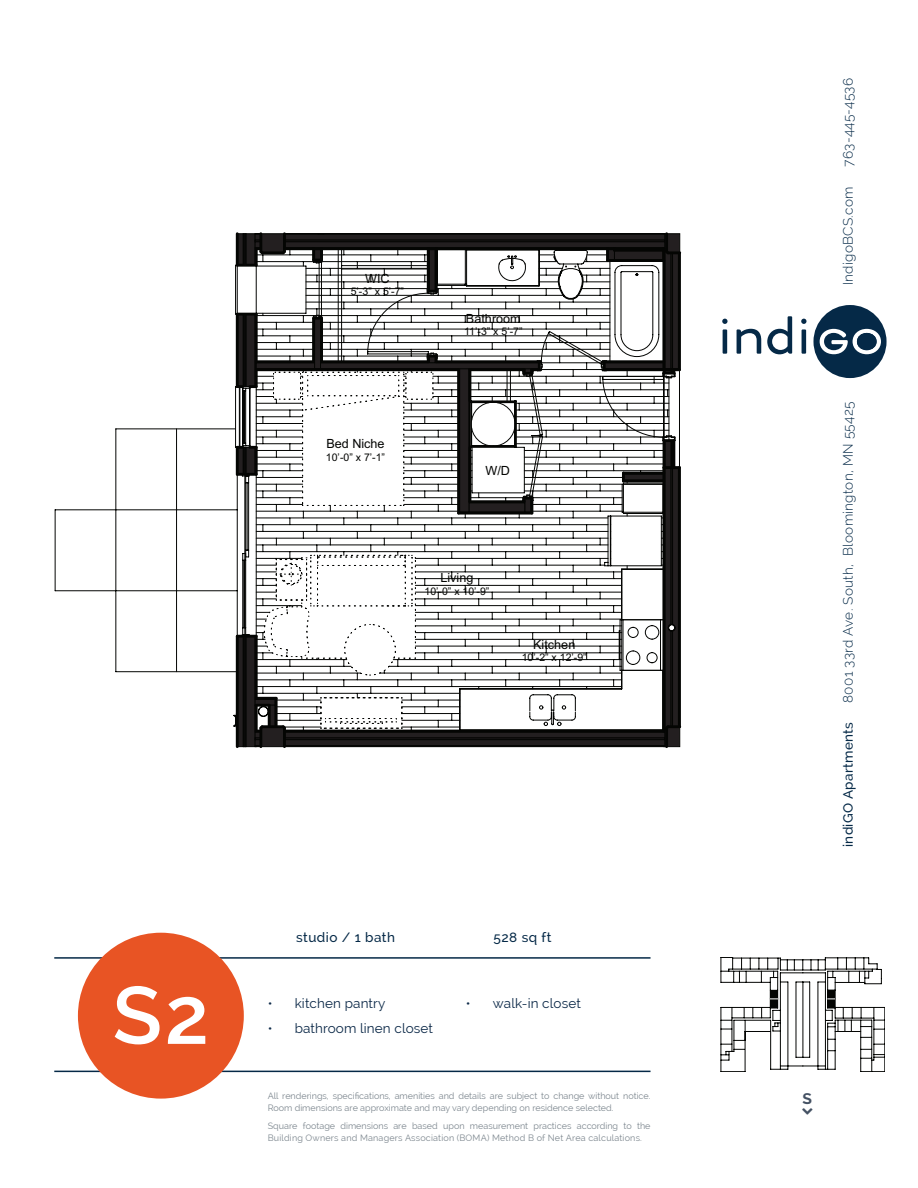
<style>
.page{position:relative;width:918px;height:1188px;background:#fff}
.page>*{position:absolute;margin:0;border:0;box-sizing:border-box;transform-origin:0 0}
.t1{font:600 81px "Raleway";color:#fff}
.t2{font:700 15.45px "Raleway";color:#445163}
.t3{font:300 13.5px "Raleway";letter-spacing:.025em;color:#052947}
.t4{font:13.5px "Raleway";letter-spacing:.01em;color:#0c2948}
.t5{font:500 13.5px "Raleway";letter-spacing:.025em;color:#052947}
.t6{font:12.6px "Arial";color:#040503}
.t7{font:10.5px "Arial";color:#040503}
.t8{font:9px/12px "Raleway";color:#7d878f}
</style>
<div class="page">
<svg style="left:722px;top:319px;width:6px;height:35px"></svg>
<svg style="left:737px;top:329px;width:24px;height:25px"></svg>
<svg style="left:767px;top:316px;width:25px;height:38px"></svg>
<svg style="left:801px;top:319px;width:6px;height:35px"></svg>
<svg style="left:813px;top:305px;width:74px;height:73px"></svg>
<hr style="left:54px;top:957px;width:597px;height:2px;background:#052947">
<hr style="left:54px;top:1071px;width:597px;height:1px;background:#052947">
<div style="left:78px;top:933px;width:166px;height:166px;background:#e85424;border-radius:50%"></div>
<hr style="left:678px;top:253px;width:3px;height:117px;background:#040503">
<hr style="left:678px;top:468px;width:3px;height:259px;background:#040503">
<hr style="left:176px;top:429px;width:1px;height:243px;background:#040503">
<hr style="left:116px;top:510px;width:121px;height:1px;background:#040503">
<hr style="left:116px;top:591px;width:121px;height:1px;background:#040503">
<hr style="left:116px;top:510px;width:1px;height:81px;background:#040503">
<hr style="left:116px;top:428px;width:120px;height:1px;background:#040503">
<hr style="left:115px;top:429px;width:1px;height:81px;background:#040503">
<hr style="left:55px;top:509px;width:61px;height:1px;background:#040503">
<hr style="left:55px;top:510px;width:1px;height:81px;background:#040503">
<hr style="left:55px;top:590px;width:61px;height:1px;background:#040503">
<hr style="left:115px;top:591px;width:1px;height:81px;background:#040503">
<hr style="left:116px;top:671px;width:121px;height:1px;background:#040503">
<svg style="left:236px;top:233px;width:444px;height:514px"></svg>
<hr style="left:342px;top:265px;width:86px;height:1px;background:#040503">
<hr style="left:342px;top:269px;width:86px;height:1px;background:#040503">
<hr style="left:341px;top:249px;width:1px;height:113px;background:#040503">
<hr style="left:338px;top:249px;width:1px;height:113px;background:#040503">
<hr style="left:507px;top:370px;width:1px;height:31px;background:#040503">
<hr style="left:510px;top:370px;width:1px;height:31px;background:#040503">
<hr style="left:777px;top:971px;width:1px;height:37px;background:#040503">
<hr style="left:721px;top:971px;width:57px;height:1px;background:#040503">
<hr style="left:729px;top:969px;width:49px;height:1px;background:#040503">
<hr style="left:770px;top:978px;width:1px;height:40px;background:#040503">
<hr style="left:721px;top:982px;width:49px;height:1px;background:#040503">
<hr style="left:733px;top:958px;width:47px;height:1px;background:#040503">
<hr style="left:788px;top:982px;width:1px;height:87px;background:#040503">
<hr style="left:780px;top:973px;width:1px;height:96px;background:#040503">
<hr style="left:796px;top:982px;width:1px;height:75px;background:#040503">
<hr style="left:803px;top:982px;width:1px;height:75px;background:#040503">
<hr style="left:827px;top:971px;width:1px;height:37px;background:#040503">
<hr style="left:828px;top:971px;width:44px;height:1px;background:#040503">
<hr style="left:885px;top:1007px;width:1px;height:65px;background:#040503">
<hr style="left:835px;top:978px;width:1px;height:40px;background:#040503">
<hr style="left:835px;top:982px;width:30px;height:1px;background:#040503">
<hr style="left:825px;top:958px;width:44px;height:1px;background:#040503">
<hr style="left:818px;top:982px;width:1px;height:87px;background:#040503">
<hr style="left:825px;top:973px;width:1px;height:96px;background:#040503">
<hr style="left:809px;top:982px;width:1px;height:75px;background:#040503">
<hr style="left:825px;top:969px;width:52px;height:1px;background:#040503">
<svg style="left:759px;top:958px;width:79px;height:25px"></svg>
<svg style="left:721px;top:957px;width:30px;height:25px"></svg>
<svg style="left:846px;top:958px;width:36px;height:26px"></svg>
<svg style="left:721px;top:1007px;width:164px;height:65px"></svg>
<div style="left:828px;top:990px;width:7px;height:9px;background:#040503"></div>
<div style="left:828px;top:999px;width:7px;height:9px;background:#040503"></div>
<div style="left:770px;top:990px;width:8px;height:9px;background:#040503"></div>
<div style="left:770px;top:999px;width:8px;height:9px;background:#040503"></div>
<h3 class="t6" style="left:365px;top:270px;width:26px">WIC</h3>
<p class="t7" style="left:351px;top:285px;width:55px">5’-3” x 5’-7”</p>
<h3 class="t6" style="left:466px;top:310px;width:56px">Bathroom</h3>
<p class="t7" style="left:464px;top:325px;width:60px">11’-3” x 5’-7”</p>
<h3 class="t6" style="left:326px;top:436px;width:60px">Bed Niche</h3>
<p class="t7" style="left:326px;top:451px;width:61px">10’-0” x 7’-1”</p>
<h3 class="t6" style="left:486px;top:462px;width:26px">W/D</h3>
<h3 class="t6" style="left:440px;top:569px;width:35px">Living</h3>
<p class="t7" style="left:424px;top:584px;width:67px">10’-0” x 10’-9”</p>
<h3 class="t6" style="left:533px;top:636px;width:44px">Kitchen</h3>
<p class="t7" style="left:522px;top:651px;width:67px">10’-2” x 12’-9”</p>
<h1 class="t1" style="left:112px;top:969px;width:98px">S2</h1>
<h3 class="t5" style="left:296px;top:930px;width:100px">studio / 1 bath</h3>
<h3 class="t5" style="left:494px;top:930px;width:59px">528 sq ft</h3>
<h3 class="t4" style="left:268px;top:995px;width:119px">• kitchen pantry</h3>
<h3 class="t4" style="left:268px;top:1020px;width:167px">• bathroom linen closet</h3>
<h3 class="t4" style="left:466px;top:995px;width:116px">• walk-in closet</h3>
<p class="t8" style="left:268px;top:1090px;width:384px">All renderings, specifications, amenities and details are subject to change without notice.<br>Room dimensions are approximate and may vary depending on residence selected.</p>
<p class="t8" style="left:268px;top:1120px;width:384px">Square footage dimensions are based upon measurement practices according to the<br>Building Owners and Managers Association (BOMA) Method B of Net Area calculations.</p>
<h3 class="t3" style="left:840px;top:167px;width:90px;rotate:-90deg">763-445-4536</h3>
<h3 class="t3" style="left:840px;top:285px;width:100px;rotate:-90deg">IndigoBCS.com</h3>
<h3 class="t3" style="left:840px;top:703px;width:303px;rotate:-90deg">8001 33rd Ave. South, Bloomington, MN 55425</h3>
<h3 class="t5" style="left:840px;top:847px;width:126px;rotate:-90deg">indiGO Apartments</h3>
<h2 class="t2" style="left:803px;top:1090px;width:11px">S</h2>
</div>
